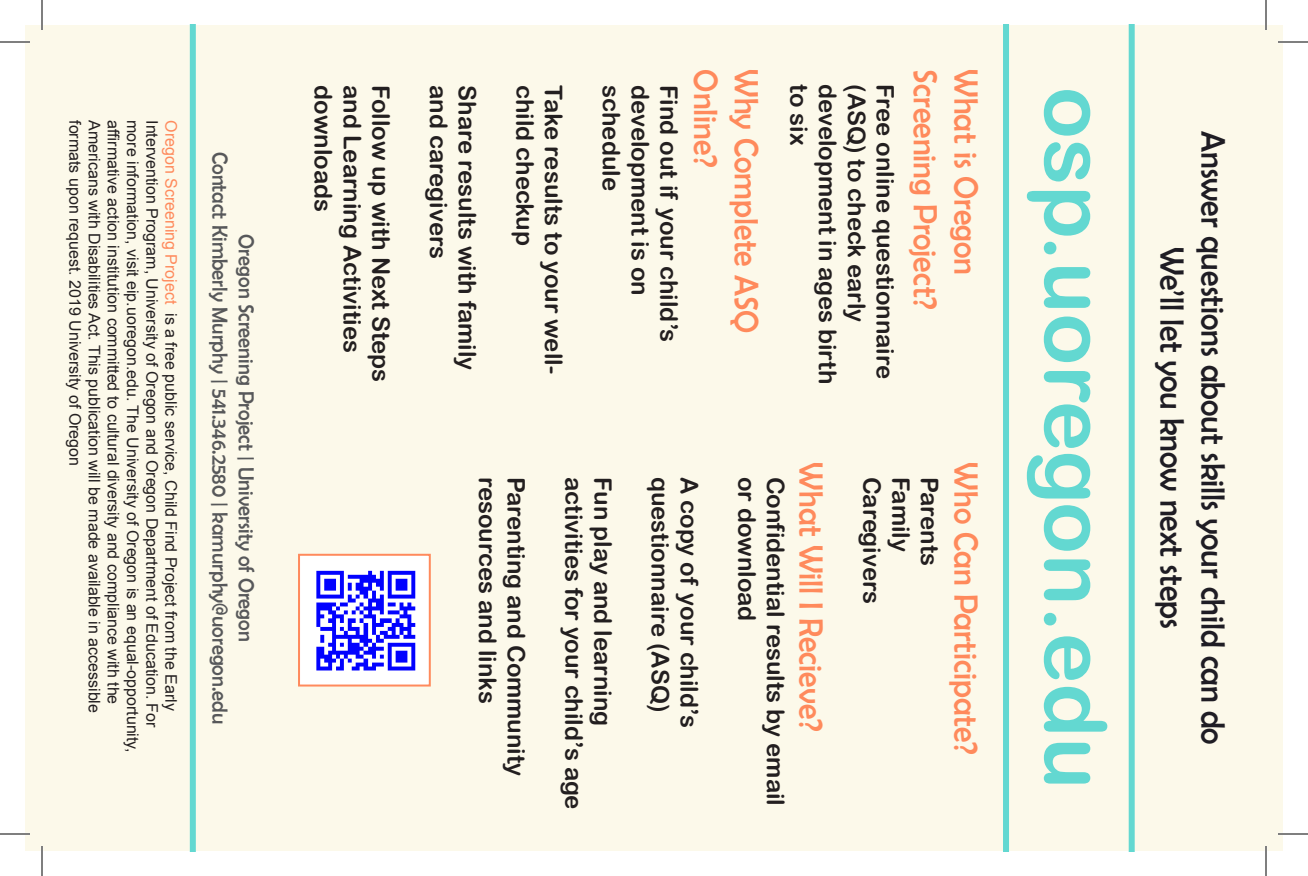
<style>
.page{position:relative;width:1308px;height:876px;background:#fff}
.page>*{position:absolute;margin:0;border:0;box-sizing:border-box;transform-origin:0 0}
.t1{font:85.8px "Arial Rounded MT Bold";color:#63d8d1}
.t2{font:34px "Berlin Sans";color:#ff8a5c;scale:.94 1}
.t3{font:34px/40.8px "Berlin Sans";color:#1f1d24;text-align:center;scale:.94 1}
.t4{font:24px "Arial Rounded MT Bold";color:#231f20}
.t5{font:22px/26.4px "Berlin Sans";color:#57585a;text-align:center;scale:.94 1}
.t6{font:16px "Arial";color:#231f20}
.s1{color:#ff8a5c}
</style>
<div class="page">
<div style="left:25px;top:25px;width:1258px;height:826px;background:#fcf9ea"></div>
<div style="left:1129px;top:24px;width:6px;height:828px;background:#63d8d1"></div>
<div style="left:1003px;top:24px;width:6px;height:828px;background:#63d8d1"></div>
<div style="left:190px;top:24px;width:6px;height:828px;background:#63d8d1"></div>
<img style="left:301px;top:557px;width:127px;height:127px">
<div style="left:298px;top:554px;width:133px;height:133px;border:2px solid #ff8a5c"></div>
<hr style="left:0;top:41px;width:30px;height:2px;background:#fff">
<hr style="left:1278px;top:41px;width:30px;height:2px;background:#fff">
<hr style="left:0;top:833px;width:30px;height:2px;background:#fff">
<hr style="left:1278px;top:833px;width:30px;height:2px;background:#fff">
<hr style="left:41px;top:0;width:2px;height:30px;background:#fff">
<hr style="left:41px;top:846px;width:2px;height:30px;background:#fff">
<hr style="left:1265px;top:0;width:2px;height:30px;background:#fff">
<hr style="left:1265px;top:846px;width:2px;height:30px;background:#fff">
<hr style="left:0;top:42px;width:30px;height:1px;background:#000">
<hr style="left:1278px;top:42px;width:30px;height:1px;background:#000">
<hr style="left:0;top:834px;width:30px;height:1px;background:#000">
<hr style="left:1278px;top:834px;width:30px;height:1px;background:#000">
<hr style="left:42px;top:0;width:1px;height:30px;background:#000">
<hr style="left:42px;top:846px;width:1px;height:30px;background:#000">
<hr style="left:1266px;top:0;width:1px;height:30px;background:#000">
<hr style="left:1266px;top:846px;width:1px;height:30px;background:#000">
<p class="t6" style="left:86px;top:120px;width:347px;rotate:90deg">formats upon request. 2019 University of Oregon</p>
<p class="t6" style="left:105px;top:120px;width:594px;rotate:90deg">Americans with Disabilities Act. This publication will be made available in accessible</p>
<p class="t6" style="left:124px;top:120px;width:586px;rotate:90deg">affirmative action institution committed to cultural diversity and compliance with the</p>
<p class="t6" style="left:143px;top:120px;width:634px;rotate:90deg">more information, visit eip.uoregon.edu. The University of Oregon is an equal-opportunity,</p>
<p class="t6" style="left:162px;top:120px;width:609px;rotate:90deg">Intervention Program, University of Oregon and Oregon Department of Education. For</p>
<p class="t6" style="left:182px;top:120px;width:592px;rotate:90deg"><span class="s1">Oregon Screening Project</span> is a free public service, Child Find Project from the Early</p>
<h3 class="t5" style="left:260px;top:152px;width:611px;rotate:90deg">Oregon Screening Project | University of Oregon<br>Contact Kimberly Murphy | 541.346.2580 | kamurphy@uoregon.edu</h3>
<h3 class="t4" style="left:338px;top:85px;width:128px;rotate:90deg">downloads</h3>
<h3 class="t4" style="left:366px;top:85px;width:270px;rotate:90deg">and Learning Activities</h3>
<h3 class="t4" style="left:395px;top:85px;width:299px;rotate:90deg">Follow up with Next Steps</h3>
<h3 class="t4" style="left:453px;top:85px;width:175px;rotate:90deg">and caregivers</h3>
<h3 class="t4" style="left:482px;top:85px;width:286px;rotate:90deg">Share results with family</h3>
<h3 class="t4" style="left:539px;top:85px;width:162px;rotate:90deg">child checkup</h3>
<h3 class="t4" style="left:568px;top:85px;width:290px;rotate:90deg">Take results to your well-</h3>
<h3 class="t4" style="left:626px;top:85px;width:107px;rotate:90deg">schedule</h3>
<h3 class="t4" style="left:654px;top:85px;width:212px;rotate:90deg">development is on</h3>
<h3 class="t4" style="left:683px;top:85px;width:259px;rotate:90deg">Find out if your child’s</h3>
<h2 class="t2" style="left:725px;top:69px;width:107px;rotate:90deg">Online?</h2>
<h2 class="t2" style="left:765px;top:69px;width:283px;rotate:90deg">Why Complete ASQ</h2>
<h3 class="t4" style="left:813px;top:84px;width:63px;rotate:90deg">to six</h3>
<h3 class="t4" style="left:842px;top:84px;width:302px;rotate:90deg">development in ages birth</h3>
<h3 class="t4" style="left:871px;top:84px;width:240px;rotate:90deg">(ASQ) to check early</h3>
<h3 class="t4" style="left:900px;top:84px;width:296px;rotate:90deg">Free online questionnaire</h3>
<h2 class="t2" style="left:944px;top:69px;width:258px;rotate:90deg">Screening Project?</h2>
<h2 class="t2" style="left:985px;top:69px;width:220px;rotate:90deg">What is Oregon</h2>
<h3 class="t4" style="left:502px;top:477px;width:229px;rotate:90deg">resources and links</h3>
<h3 class="t4" style="left:531px;top:477px;width:301px;rotate:90deg">Parenting and Community</h3>
<h3 class="t4" style="left:588px;top:477px;width:334px;rotate:90deg">activities for your child’s age</h3>
<h3 class="t4" style="left:617px;top:477px;width:251px;rotate:90deg">Fun play and learning</h3>
<h3 class="t4" style="left:675px;top:477px;width:237px;rotate:90deg">questionnaire (ASQ)</h3>
<h3 class="t4" style="left:704px;top:477px;width:253px;rotate:90deg">A copy of your child’s</h3>
<h3 class="t4" style="left:761px;top:477px;width:146px;rotate:90deg">or download</h3>
<h3 class="t4" style="left:790px;top:477px;width:331px;rotate:90deg">Confidential results by email</h3>
<h2 class="t2" style="left:830px;top:462px;width:288px;rotate:90deg">What Will I Recieve?</h2>
<h3 class="t4" style="left:886px;top:477px;width:129px;rotate:90deg">Caregivers</h3>
<h3 class="t4" style="left:915px;top:477px;width:77px;rotate:90deg">Family</h3>
<h3 class="t4" style="left:944px;top:477px;width:91px;rotate:90deg">Parents</h3>
<h2 class="t2" style="left:985px;top:462px;width:313px;rotate:90deg">Who Can Participate?</h2>
<h1 class="t1" style="left:1126px;top:87px;width:704px;rotate:90deg">osp.uoregon.edu</h1>
<h2 class="t3" style="left:1234px;top:131px;width:654px;rotate:90deg">Answer questions about skills your child can do<br>We’ll let you know next steps</h2>
</div>
